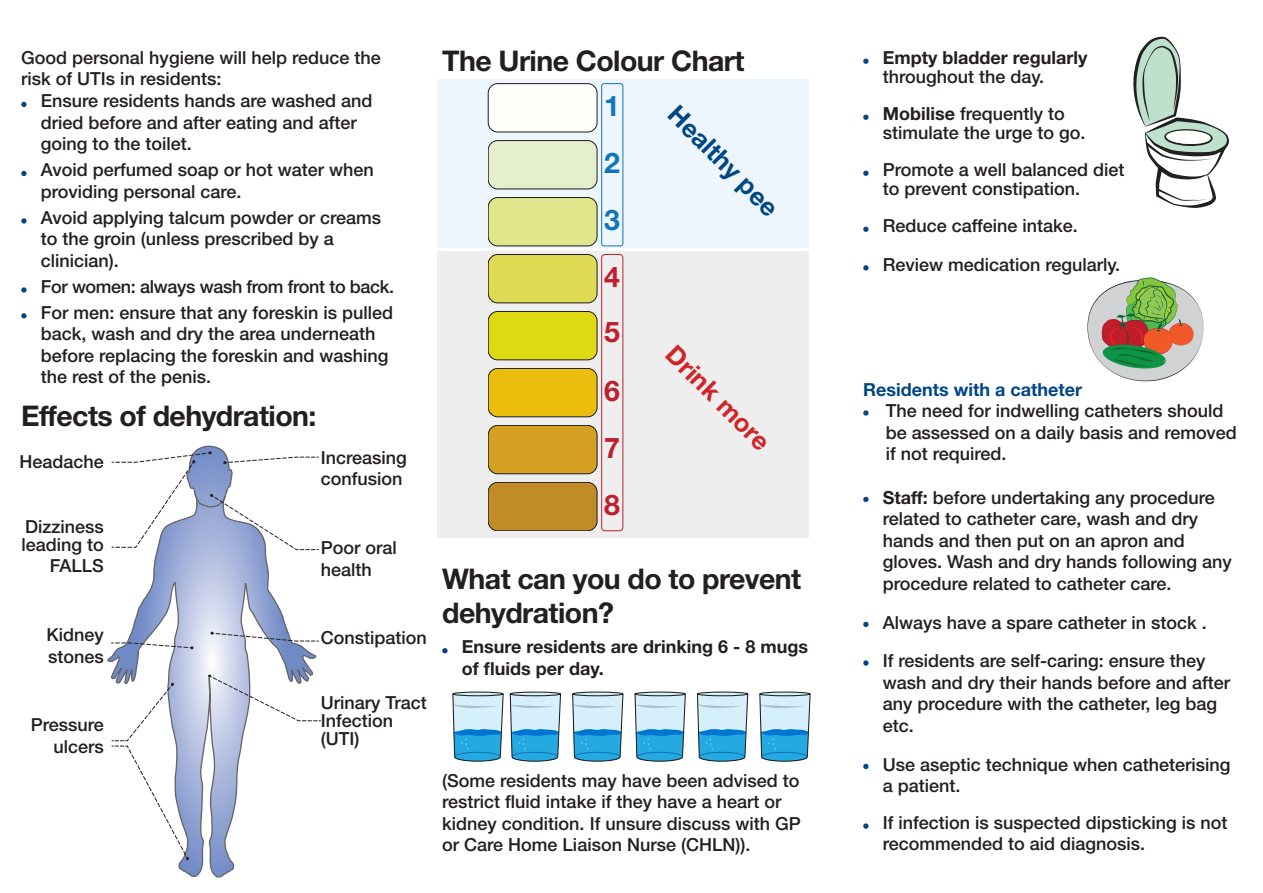
<style>
.page{position:relative;width:1263px;height:893px;background:#fff}
.page>*{position:absolute;margin:0;border:0;box-sizing:border-box;transform-origin:0 0}
.t1{font:700 28.5px/34.2px "Helvetica Neue LT Std";letter-spacing:-.02em;color:#231f20}
.t2{font:700 28.5px/57px "Helvetica Neue LT Std";color:#be1f2d}
.t3{font:700 28.5px/57px "Helvetica Neue LT Std";color:#1175bc;text-align:justify}
.t4{font:700 25.5px "Helvetica Neue LT Std";color:#004684}
.t5{font:700 25.5px "Helvetica Neue LT Std";color:#d1232a}
.t6{font:500 18px/21.6px "Helvetica Neue LT Std";color:#231f20}
.t7{font:500 18px/25.8px "Helvetica Neue LT Std";letter-spacing:-.02em;color:#231f20}
.t8{font:700 18px/21.6px "Helvetica Neue LT Std";color:#231f20}
.t9{font:700 18px "Helvetica Neue LT Std";color:#004684}
.s1{font-weight:700}
</style>
<div class="page">
<svg style="left:1087px;top:278px;width:116px;height:103px"></svg>
<div style="left:437px;top:80px;width:371px;height:168px;background:#ecf6fc"></div>
<div style="left:437px;top:252px;width:371px;height:286px;background:#eeeeef"></div>
<svg style="left:21px;top:102px;width:6px;height:5px"></svg>
<svg style="left:21px;top:171px;width:6px;height:5px"></svg>
<svg style="left:21px;top:218px;width:6px;height:6px"></svg>
<svg style="left:21px;top:287px;width:6px;height:6px"></svg>
<svg style="left:21px;top:313px;width:6px;height:5px"></svg>
<svg style="left:863px;top:59px;width:5px;height:5px"></svg>
<svg style="left:863px;top:115px;width:5px;height:5px"></svg>
<svg style="left:863px;top:171px;width:5px;height:5px"></svg>
<svg style="left:863px;top:227px;width:5px;height:5px"></svg>
<svg style="left:863px;top:265px;width:5px;height:6px"></svg>
<svg style="left:863px;top:410px;width:5px;height:6px"></svg>
<svg style="left:863px;top:497px;width:5px;height:5px"></svg>
<svg style="left:863px;top:622px;width:5px;height:5px"></svg>
<svg style="left:863px;top:660px;width:5px;height:6px"></svg>
<svg style="left:863px;top:764px;width:5px;height:5px"></svg>
<svg style="left:863px;top:823px;width:5px;height:6px"></svg>
<div style="left:601px;top:83px;width:22px;height:163px;border:1px solid #1175bc;border-radius:3px"></div>
<div style="left:601px;top:254px;width:22px;height:277px;border:1px solid #be1f2d;border-radius:3px"></div>
<div style="left:488px;top:84px;width:109px;height:48px;background:#fffefa;border-radius:9px"></div>
<div style="left:488px;top:83px;width:109px;height:49px;border:1px solid #201d1e;border-radius:9px"></div>
<div style="left:488px;top:141px;width:109px;height:48px;background:#e6efcb;border-radius:9px"></div>
<div style="left:488px;top:140px;width:109px;height:49px;border:1px solid #201d1e;border-radius:9px"></div>
<div style="left:488px;top:198px;width:109px;height:48px;background:#e0e68b;border-radius:9px"></div>
<div style="left:488px;top:197px;width:109px;height:49px;border:1px solid #201d1e;border-radius:9px"></div>
<div style="left:488px;top:254px;width:109px;height:49px;background:#dfdb54;border-radius:9px"></div>
<div style="left:488px;top:254px;width:109px;height:49px;border:1px solid #201d1e;border-radius:9px"></div>
<div style="left:488px;top:311px;width:109px;height:49px;background:#dfd914;border-radius:9px"></div>
<div style="left:488px;top:311px;width:109px;height:49px;border:1px solid #201d1e;border-radius:9px"></div>
<div style="left:488px;top:368px;width:109px;height:49px;background:#ebbe0d;border-radius:9px"></div>
<div style="left:488px;top:368px;width:109px;height:49px;border:1px solid #201d1e;border-radius:9px"></div>
<div style="left:488px;top:425px;width:109px;height:49px;background:#d3a021;border-radius:9px"></div>
<div style="left:488px;top:425px;width:109px;height:49px;border:1px solid #201d1e;border-radius:9px"></div>
<div style="left:488px;top:482px;width:109px;height:49px;background:#c18c26;border-radius:9px"></div>
<div style="left:488px;top:482px;width:109px;height:49px;border:1px solid #201d1e;border-radius:9px"></div>
<svg style="left:107px;top:445px;width:211px;height:433px"></svg>
<svg style="left:442px;top:648px;width:6px;height:5px"></svg>
<div style="left:452px;top:691px;width:52px;height:5px;border:1px solid #231f20;border-radius:50%"></div>
<div style="left:510px;top:691px;width:51px;height:5px;border:1px solid #231f20;border-radius:50%"></div>
<svg style="left:452px;top:692px;width:110px;height:70px;background:#8bc5e0"></svg>
<div style="left:572px;top:691px;width:51px;height:5px;border:1px solid #231f20;border-radius:50%"></div>
<svg style="left:572px;top:692px;width:52px;height:70px;background:#85c1de"></svg>
<div style="left:634px;top:691px;width:52px;height:5px;border:1px solid #231f20;border-radius:50%"></div>
<svg style="left:634px;top:692px;width:52px;height:70px;background:#85c1de"></svg>
<div style="left:697px;top:691px;width:51px;height:5px;border:1px solid #231f20;border-radius:50%"></div>
<svg style="left:696px;top:692px;width:53px;height:70px;background:#87c2de"></svg>
<div style="left:759px;top:691px;width:52px;height:5px;border:1px solid #231f20;border-radius:50%"></div>
<svg style="left:759px;top:692px;width:52px;height:70px;background:#85c1de"></svg>
<svg style="left:1133px;top:37px;width:96px;height:171px"></svg>
<svg style="left:110px;top:642px;width:83px;height:7px"></svg>
<svg style="left:111px;top:683px;width:78px;height:177px"></svg>
<svg style="left:111px;top:451px;width:208px;height:99px"></svg>
<svg style="left:210px;top:632px;width:109px;height:10px"></svg>
<svg style="left:207px;top:674px;width:114px;height:47px"></svg>
<p class="t6" style="left:21px;top:46px;width:361px">Good personal hygiene will help reduce the risk of UTIs in residents:</p>
<p class="t6" style="left:41px;top:90px;width:333px">Ensure residents hands are washed and dried before and after eating and after going to the toilet.</p>
<p class="t6" style="left:41px;top:159px;width:335px">Avoid perfumed soap or hot water when providing personal care.</p>
<p class="t6" style="left:41px;top:206px;width:342px">Avoid applying talcum powder or creams to the groin (unless prescribed by a clinician).</p>
<p class="t7" style="left:41px;top:273px;width:355px">For women: always wash from front to back.<br>For men: ensure that any foreskin is pulled</p>
<p class="t6" style="left:41px;top:323px;width:349px">back, wash and dry the area underneath before replacing the foreskin and washing the rest of the penis.</p>
<h1 class="t1" style="left:21px;top:398px;width:297px">Effects of dehydration:</h1>
<p class="t6" style="left:19px;top:450px;width:86px">Headache</p>
<p class="t6" style="left:21px;top:517px;width:84px;line-height:18px">Dizziness leading to</p>
<p class="t6" style="left:50px;top:555px;width:56px">FALLS</p>
<p class="t6" style="left:47px;top:623px;width:59px">Kidney stones</p>
<p class="t6" style="left:31px;top:714px;width:75px;text-align:right">Pressure ulcers</p>
<p class="t6" style="left:321px;top:446px;width:88px">Increasing confusion</p>
<p class="t6" style="left:321px;top:536px;width:78px">Poor oral health</p>
<p class="t6" style="left:321px;top:627px;width:108px">Constipation</p>
<p class="t6" style="left:321px;top:694px;width:108px;line-height:18px">Urinary Tract<br>Infection (UTI)</p>
<h1 class="t1" style="left:442px;top:43px;width:304px">The Urine Colour Chart</h1>
<p class="t8" style="left:883px;top:46px;width:206px">Empty bladder regularly</p>
<p class="t6" style="left:883px;top:59px;width:183px;line-height:36.5px">throughout the day.<br><span class="s1">Mobilise</span> frequently to</p>
<p class="t6" style="left:883px;top:115px;width:243px;line-height:36.5px">stimulate the urge to go.<br>Promote a well balanced diet</p>
<p class="t6" style="left:883px;top:171px;width:199px;line-height:36.5px">to prevent constipation.<br>Reduce caffeine intake.</p>
<p class="t6" style="left:883px;top:253px;width:239px">Review medication regularly.</p>
<h1 class="t3" style="left:604px;top:77px;width:17px">1<br>2<br>3</h1>
<h1 class="t2" style="left:604px;top:248px;width:17px;line-height:55.3px">4<br>5</h1>
<h1 class="t2" style="left:604px;top:362px;width:17px;text-align:justify">6<br>7<br>8</h1>
<h2 class="t4" style="left:684px;top:99px;width:146px;rotate:45deg">Healthy pee</h2>
<h2 class="t5" style="left:681px;top:339px;width:137px;rotate:45deg">Drink more</h2>
<p class="t9" style="left:863px;top:378px;width:220px">Residents with a catheter</p>
<p class="t6" style="left:886px;top:400px;width:353px">The need for indwelling catheters should be assessed on a daily basis and removed if not required.</p>
<p class="t6" style="left:883px;top:486px;width:351px"><span class="s1">Staff:</span> before undertaking any procedure related to catheter care, wash and dry hands and then put on an apron and gloves. Wash and dry hands following any procedure related to catheter care.</p>
<p class="t6" style="left:883px;top:603px;width:326px;line-height:38.5px">Always have a spare catheter in stock .<br>If residents are self-caring: ensure they</p>
<p class="t6" style="left:883px;top:671px;width:349px">wash and dry their hands before and after any procedure with the catheter, leg bag etc.</p>
<p class="t6" style="left:883px;top:753px;width:349px">Use aseptic technique when catheterising a patient.</p>
<p class="t6" style="left:883px;top:811px;width:346px">If infection is suspected dipsticking is not recommended to aid diagnosis.</p>
<h1 class="t1" style="left:442px;top:561px;width:361px">What can you do to prevent dehydration?</h1>
<p class="t8" style="left:462px;top:636px;width:348px">Ensure residents are drinking 6 - 8 mugs of fluids per day.</p>
<p class="t6" style="left:442px;top:769px;width:360px">(Some residents may have been advised to restrict fluid intake if they have a heart or kidney condition. If unsure discuss with GP or Care Home Liaison Nurse (CHLN)).</p>
</div>
